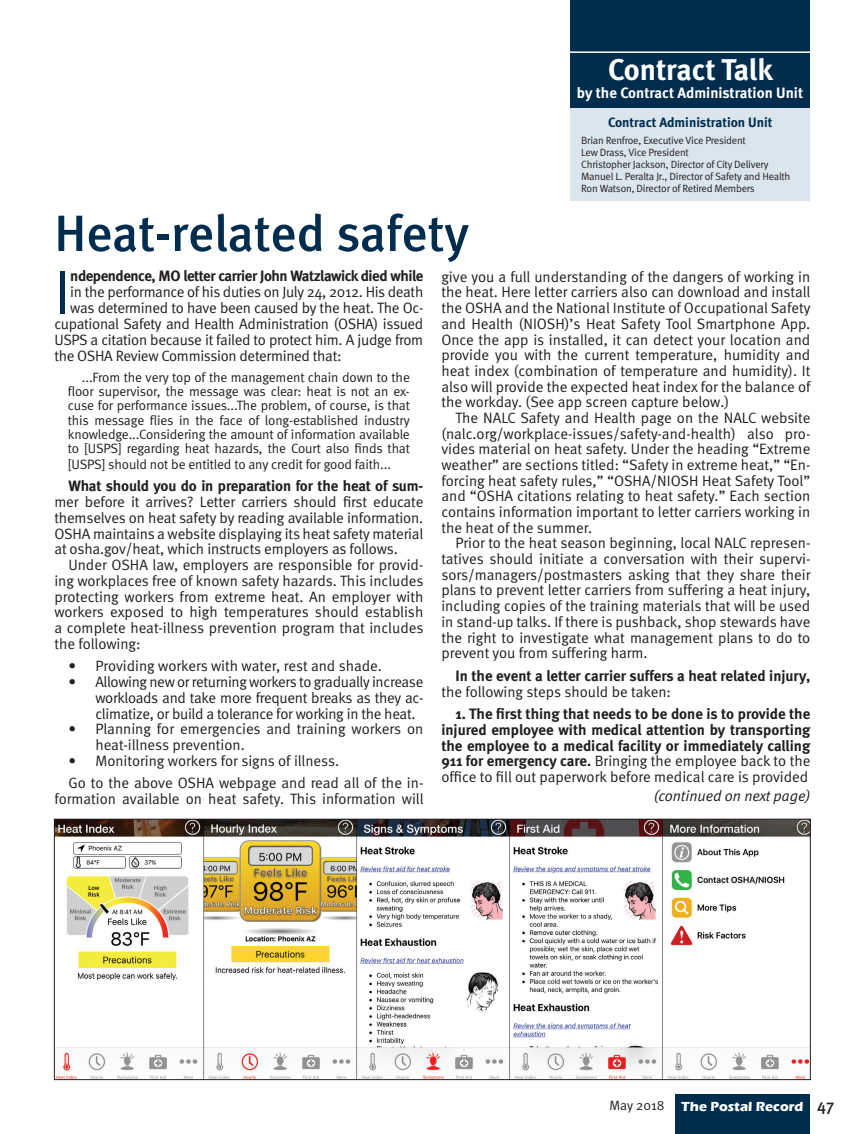
<style>
.page{position:relative;width:864px;height:1134px;background:#fff}
.page>*{position:absolute;margin:0;border:0;box-sizing:border-box;transform-origin:0 0}
.Drop_cap_body_text{font:61.35px "Meta Normal";color:#002c4d}
.Headline{font:500 51px "Meta";color:#002c4d}
.t1{font:700 30px "Meta";color:#fff}
.Body_text{font:15px/15.8px "Meta Normal";letter-spacing:-.005em;color:#231f20;text-align:justify}
.Body_text-2{font:700 15px/15.8px "Meta";color:#231f20;text-align:justify}
.Drop_cap_body_text-2{font:15px "Meta Normal";letter-spacing:-.02em;color:#231f20}
.First_line_bold_body{font:700 15px/15.8px "Meta";color:#231f20}
.Drop_cap_body_text-3{font:700 15px "Meta";letter-spacing:-.03em;color:#231f20}
.t2{font:700 15px "Meta";color:#fff}
.Body_text-3{font:italic 15px "Meta Normal";color:#231f20}
.Body_text-4{font:13.5px/14.2px "Meta Normal";letter-spacing:-.01em;color:#231f20;text-align:justify}
.t3{font:700 13.5px "Meta";color:#002c4d}
.t4{font:700 13.5px "Eras ITC";color:#fff}
.t5{font:10.5px/12px "Meta Normal";letter-spacing:-.02em;color:#231f20}
.s1{font-family:"Meta Normal";font-weight:400}
.s2{font-family:"Meta";font-weight:700}
.s3{font-family:"Meta";font-weight:500;font-size:16.5px;color:#231f20}
</style>
<div class="page">
<div style="left:570px;top:0;width:240px;height:110px;background:#002c4d"></div>
<hr style="left:570px;top:51px;width:240px;height:2px;background:#fff">
<div style="left:675px;top:1094px;width:135px;height:40px;background:#002c4d"></div>
<img style="left:56px;top:821px;width:753px;height:257px">
<div style="left:54px;top:819px;width:757px;height:261px;border:1px solid #231f20"></div>
<div style="left:570px;top:109px;width:240px;height:92px;background:#dae5ed"></div>
<p class="t1" style="left:608px;top:52px;width:166px">Contract Talk</p>
<p class="t2" style="left:577px;top:84px;width:228px">by the Contract Administration Unit</p>
<p class="t3" style="left:608px;top:115px;width:166px">Contract Administration Unit</p>
<p class="t5" style="left:581px;top:134px;width:211px">Brian Renfroe, Executive Vice President<br>Lew Drass, Vice President<br>Christopher Jackson, Director of City Delivery Manuel L. Peralta Jr., Director of Safety and Health Ron Watson, Director of Retired Members</p>
<p class="Headline" style="left:54px;top:204px;width:416px">Heat-related safety</p>
<p class="Drop_cap_body_text" style="left:54px;top:256px;width:17px">I</p>
<p class="Drop_cap_body_text-3" style="left:70px;top:267px;width:355px">ndependence, MO letter carrier John Watzlawick died while</p>
<p class="Body_text" style="left:441px;top:268px;width:371px">give you a full understanding of the dangers of working in the heat. Here letter carriers also can download and install the OSHA and the National Institute of Occupational Safety and Health (NIOSH)’s Heat Safety Tool Smartphone App.<br>Once the app is installed, it can detect your location and provide you with the current temperature, humidity and heat index (combination of temperature and humidity). It also will provide the expected heat index for the balance of the workday. (See app screen capture below.)</p>
<p class="Body_text" style="left:441px;top:410px;width:371px;text-indent:14px">The NALC Safety and Health page on the NALC website (nalc.org/workplace‑issues/safety‑and‑health) also pro&shy;vides material on heat safety. Under the heading “Extreme weather” are sections titled: “Safety in extreme heat,” “En&shy;forcing heat safety rules,” “OSHA/NIOSH Heat Safety Tool” and “OSHA citations relating to heat safety.” Each section contains information important to letter carriers working in the heat of the summer.</p>
<p class="Body_text" style="left:441px;top:535px;width:371px;text-indent:14px">Prior to the heat season beginning, local NALC represen&shy;tatives should initiate a conversation with their supervi&shy;sors/managers/postmasters asking that they share their plans to prevent letter carriers from suffering a heat injury, including copies of the training materials that will be used in stand-up talks. If there is pushback, shop stewards have the right to investigate what management plans to do to prevent you from suffering harm.</p>
<p class="First_line_bold_body" style="left:441px;top:668px;width:370px;text-indent:14px">In the event a letter carrier suffers a heat related injury, <span class="s1">the following steps should be taken:</span></p>
<p class="Body_text-2" style="left:441px;top:706px;width:371px;text-indent:14px">1. The first thing that needs to be done is to provide the injured employee with medical attention by transporting the employee to a medical facility or immediately calling 911 for emergency care. <span class="s1">Bringing the employee back to the office to fill out paperwork before medical care is provided</span></p>
<p class="Body_text-3" style="left:654px;top:787px;width:158px">(continued on next page)</p>
<p class="Drop_cap_body_text-2" style="left:70px;top:283px;width:355px">in the performance of his duties on July 24, 2012. His death</p>
<p class="Drop_cap_body_text-2" style="left:70px;top:299px;width:355px">was determined to have been caused by the heat. The Oc-</p>
<p class="Drop_cap_body_text-2" style="left:54px;top:315px;width:371px">cupational Safety and Health Administration (OSHA) issued</p>
<p class="Drop_cap_body_text-2" style="left:54px;top:331px;width:370px">USPS a citation because it failed to protect him. A judge from</p>
<p class="Drop_cap_body_text-2" style="left:54px;top:347px;width:289px">the OSHA Review Commission determined that:</p>
<p class="Body_text-4" style="left:68px;top:370px;width:344px;text-indent:14px">...From the very top of the management chain down to the floor supervisor, the message was clear: heat is not an ex&shy;cuse for performance issues...The problem, of course, is that this message flies in the face of long-established industry knowledge...Considering the amount of information available to [USPS] regarding heat hazards, the Court also finds that</p>
<p class="Body_text-4" style="left:68px;top:457px;width:325px">[USPS] should not be entitled to any credit for good faith...</p>
<p class="Body_text" style="left:54px;top:478px;width:371px;text-indent:14px"><span class="s2">What should you do in preparation for the heat of sum&shy;</span>mer before it arrives? Letter carriers should first educate themselves on heat safety by reading available information.<br>OSHA maintains a website displaying its heat safety material at osha.gov/heat, which instructs employers as follows.</p>
<p class="Body_text" style="left:54px;top:557px;width:371px;text-indent:14px">Under OSHA law, employers are responsible for provid&shy;ing workplaces free of known safety hazards. This includes protecting workers from extreme heat. An employer with workers exposed to high temperatures should establish a complete heat-illness prevention program that includes the following:</p>
<p class="Body_text" style="left:68px;top:658px;width:315px">• Providing workers with water, rest and shade.</p>
<p class="Body_text" style="left:95px;top:674px;width:329px;text-indent:-27px">• Allowing new or returning workers to gradually increase workloads and take more frequent breaks as they ac&shy;climatize, or build a tolerance for working in the heat.</p>
<p class="Body_text" style="left:95px;top:721px;width:329px;text-indent:-27px">• Planning for emergencies and training workers on heat-illness prevention.</p>
<p class="Body_text" style="left:68px;top:753px;width:272px">• Monitoring workers for signs of illness.</p>
<p class="Body_text" style="left:54px;top:775px;width:371px;text-align:right">Go to the above OSHA webpage and read all of the in&shy;formation available on heat safety. This information will</p>
<p class="Body_text-4" style="left:610px;top:1098px;width:57px">May 2018</p>
<p class="t4" style="left:681px;top:1098px;width:155px">The Postal Record <span class="s3">47</span></p>
</div>
